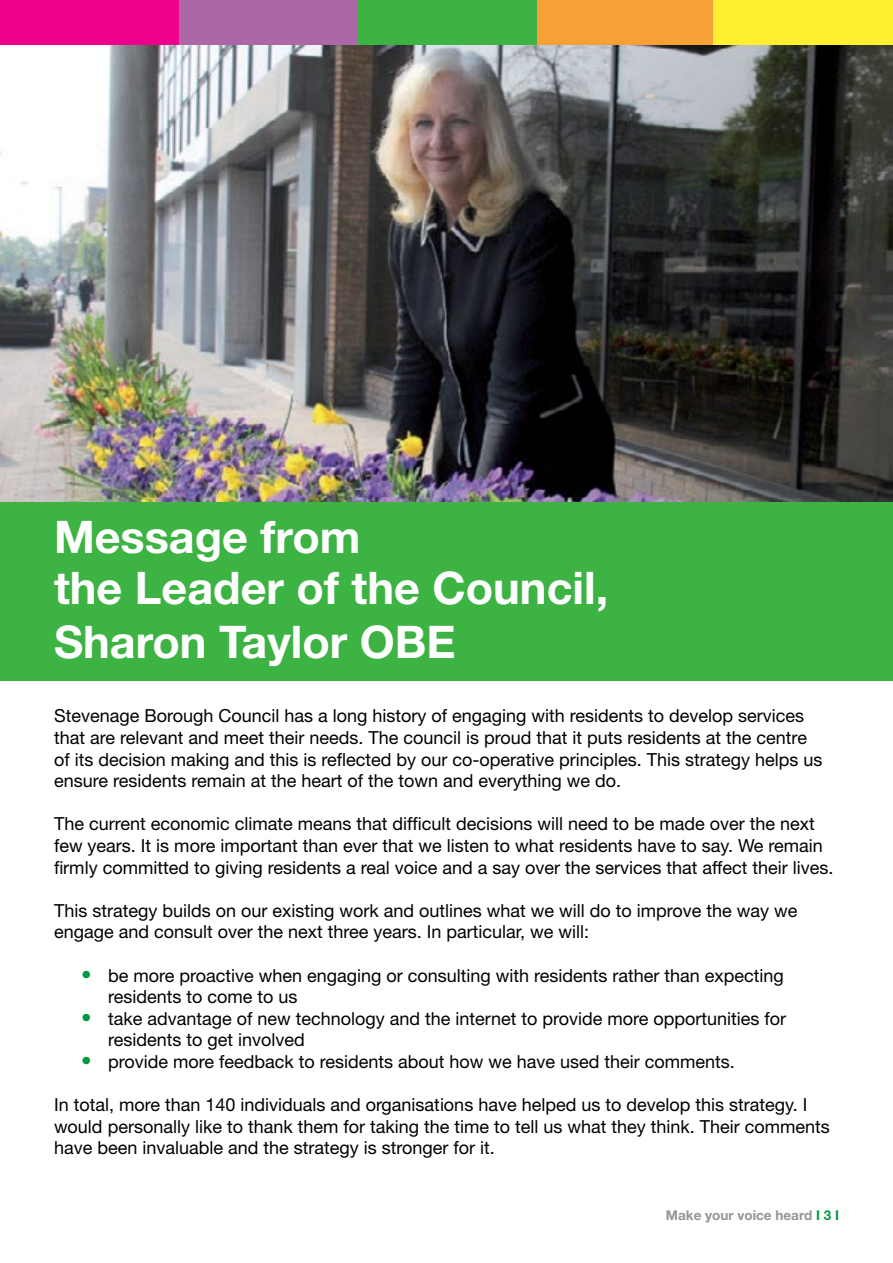
<style>
.page{position:relative;width:893px;height:1263px;background:#fff}
.page>*{position:absolute;margin:0;border:0;box-sizing:border-box;transform-origin:0 0}
.t1{font:700 45px/52.5px "Helvetica Neue";color:#fff}
.t2{font:18px/21.6px "Helvetica Neue";color:#000}
.t3{font:700 13.5px "Helvetica Neue";color:#939598}
.s1{font-size:21px;color:#094}
.s2{color:#094}
</style>
<div class="page">
<img style="left:0;top:45px;width:893px;height:457px">
<div style="left:0;top:0;width:179px;height:45px;background:#ec008c"></div>
<div style="left:179px;top:0;width:179px;height:45px;background:#ac68a6"></div>
<div style="left:358px;top:0;width:179px;height:45px;background:#3cb343"></div>
<div style="left:537px;top:0;width:179px;height:45px;background:#f5a135"></div>
<div style="left:714px;top:0;width:179px;height:45px;background:#feef2f"></div>
<div style="left:0;top:502px;width:893px;height:178px;background:#3cb343"></div>
<h1 class="t1" style="left:54px;top:509px;width:556px">Message from<br>the Leader of the Council,<br>Sharon Taylor OBE</h1>
<p class="t2" style="left:54px;top:705px;width:770px">Stevenage Borough Council has a long history of engaging with residents to develop services that are relevant and meet their needs. The council is proud that it puts residents at the centre of its decision making and this is reflected by our co-operative principles. This strategy helps us ensure residents remain at the heart of the town and everything we do.</p>
<p class="t2" style="left:54px;top:813px;width:781px">The current economic climate means that difficult decisions will need to be made over the next few years. It is more important than ever that we listen to what residents have to say. We remain firmly committed to giving residents a real voice and a say over the services that affect their lives.</p>
<p class="t2" style="left:54px;top:899px;width:745px">This strategy builds on our existing work and outlines what we will do to improve the way we engage and consult over the next three years. In particular, we will:</p>
<p class="t2" style="left:108px;top:964px;width:677px;text-indent:-27px"><span class="s1">•</span> be more proactive when engaging or consulting with residents rather than expecting residents to come to us</p>
<p class="t2" style="left:108px;top:1007px;width:680px;text-indent:-27px"><span class="s1">•</span> take advantage of new technology and the internet to provide more opportunities for residents to get involved</p>
<p class="t2" style="left:81px;top:1050px;width:655px"><span class="s1">•</span> provide more feedback to residents about how we have used their comments.</p>
<p class="t2" style="left:54px;top:1094px;width:777px">In total, more than 140 individuals and organisations have helped us to develop this strategy. I would personally like to thank them for taking the time to tell us what they think. Their comments have been invaluable and the strategy is stronger for it.</p>
<p class="t3" style="left:666px;top:1206px;width:175px">Make your voice heard <span class="s2">I 3 I</span></p>
</div>
